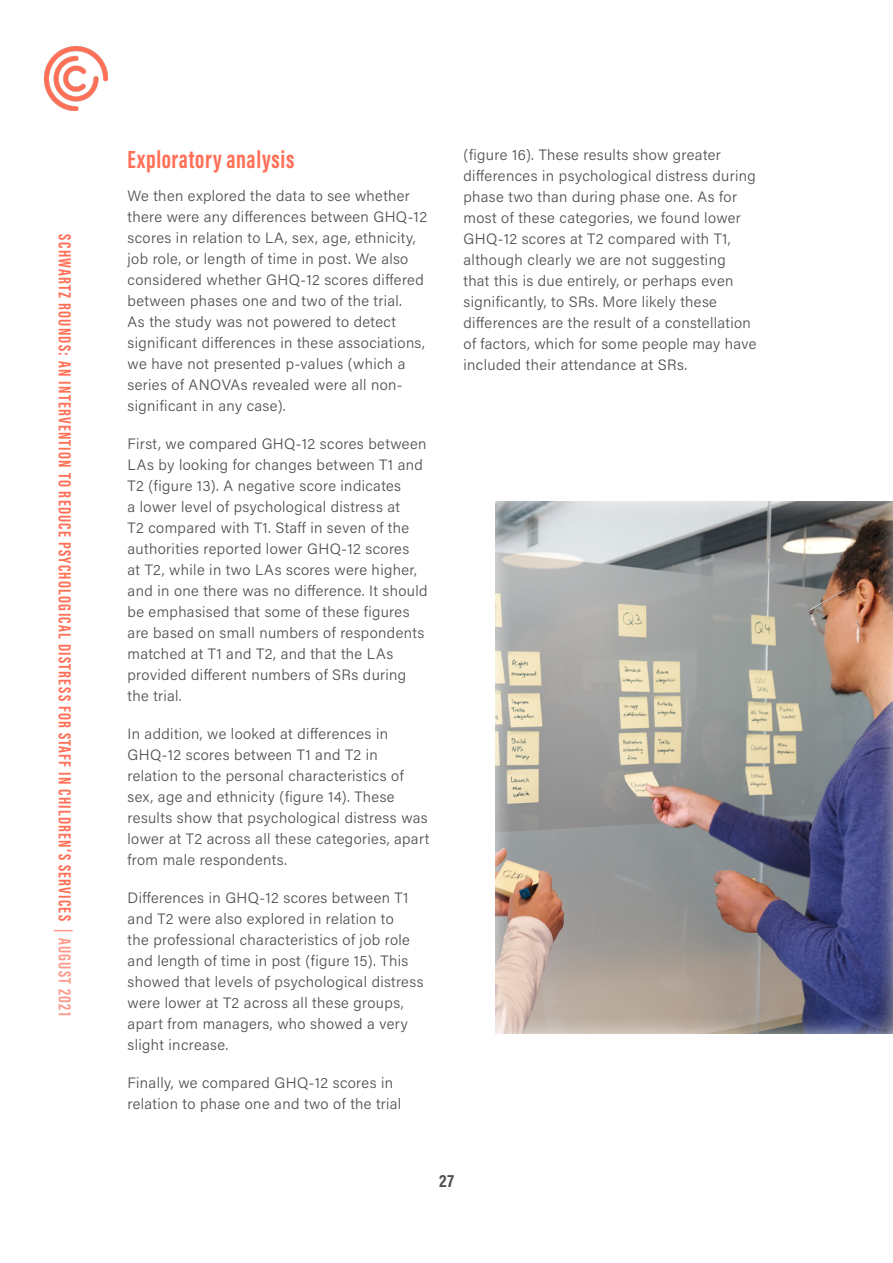
<style>
.page{position:relative;width:893px;height:1263px;background:#fff}
.page>*{position:absolute;margin:0;border:0;box-sizing:border-box;transform-origin:0 0}
.t1{font:700 25.5px "Acumin Pro Extra Cond";letter-spacing:.025em;color:#ff7057}
.t2{font:700 18px "Acumin Pro Extra Cond";letter-spacing:.07em;color:#ff7057}
.t3{font:700 18px "Acumin Pro Cond";color:#4e4e52}
.t4{font:300 15px/21px "Acumin Pro";letter-spacing:.025em;color:#4e4e52}
.s1{color:#fd9b8c}
</style>
<div class="page">
<img style="left:44px;top:47px;width:64px;height:64px">
<div style="left:481px;top:491px;width:412px;height:547px;background:#fff;opacity:.75"></div>
<p class="t2" style="left:76px;top:234px;width:783px;rotate:90deg">SCHWARTZ ROUNDS: AN INTERVENTION TO REDUCE PSYCHOLOGICAL DISTRESS FOR STAFF IN CHILDREN’S SERVICES <span class="s1">| AUGUST 2021</span></p>
<h2 class="t1" style="left:128px;top:143px;width:168px">Exploratory analysis</h2>
<p class="t4" style="left:128px;top:184px;width:301px">We then explored the data to see whether there were any differences between GHQ-12 scores in relation to LA, sex, age, ethnicity, job role, or length of time in post. We also considered whether GHQ-12 scores differed between phases one and two of the trial.<br>As the study was not powered to detect significant differences in these associations, we have not presented p-values (which a series of ANOVAs revealed were all non&shy;significant in any case).</p>
<p class="t4" style="left:128px;top:432px;width:301px">First, we compared GHQ-12 scores between LAs by looking for changes between T1 and T2 (figure 13). A negative score indicates<br>a lower level of psychological distress at<br>T2 compared with T1. Staff in seven of the authorities reported lower GHQ-12 scores<br>at T2, while in two LAs scores were higher, and in one there was no difference. It should be emphasised that some of these figures are based on small numbers of respondents matched at T1 and T2, and that the LAs provided different numbers of SRs during the trial.</p>
<p class="t4" style="left:128px;top:722px;width:303px">In addition, we looked at differences in GHQ-12 scores between T1 and T2 in relation to the personal characteristics of sex, age and ethnicity (figure 14). These results show that psychological distress was lower at T2 across all these categories, apart from male respondents.</p>
<p class="t4" style="left:128px;top:886px;width:298px">Differences in GHQ-12 scores between T1 and T2 were also explored in relation to<br>the professional characteristics of job role and length of time in post (figure 15). This showed that levels of psychological distress were lower at T2 across all these groups, apart from managers, who showed a very slight increase.</p>
<p class="t4" style="left:128px;top:1071px;width:275px">Finally, we compared GHQ-12 scores in relation to phase one and two of the trial</p>
<p class="t4" style="left:463px;top:144px;width:294px">(figure 16). These results show greater differences in psychological distress during phase two than during phase one. As for most of these categories, we found lower GHQ-12 scores at T2 compared with T1, although clearly we are not suggesting<br>that this is due entirely, or perhaps even significantly, to SRs. More likely these differences are the result of a constellation of factors, which for some people may have included their attendance at SRs.</p>
<p class="t3" style="left:439px;top:1169px;width:16px">27</p>
</div>
